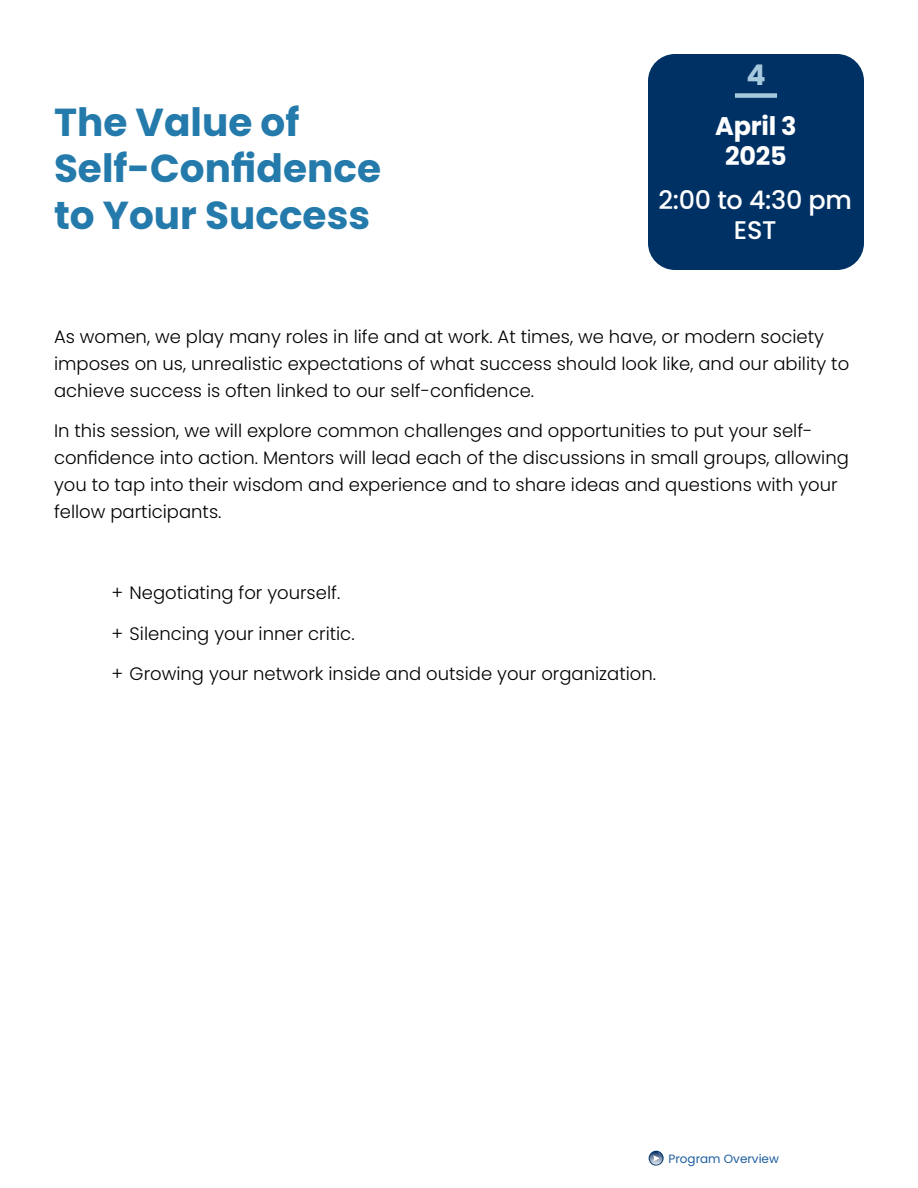
<style>
.page{position:relative;width:918px;height:1188px;background:#fff}
.page>*{position:absolute;margin:0;border:0;box-sizing:border-box;transform-origin:0 0}
.Session_title_for_page{font:700 39px/46.8px "Poppins";color:#247aab}
.t1{font:700 28.5px "Poppins";color:#a7c9de}
.block_time{font:500 25.5px/30px "Poppins";letter-spacing:-.01em;color:#fff;text-align:center}
.block_date{font:700 25.5px/30px "Poppins";letter-spacing:-.01em;color:#fff;text-align:center}
.session_copy{font:300 18px/27px "Poppins";color:#000}
.plus_take_away_bullets{font:300 18px "Poppins";color:#000}
.t2{font:12px "Poppins";color:#1f5e9d}
</style>
<div class="page">
<div style="left:648px;top:1150px;width:16px;height:16px;border:1px solid #fff;border-radius:50%"></div>
<svg style="left:648px;top:1151px;width:16px;height:15px"></svg>
<svg style="left:649px;top:1151px;width:14px;height:14px"></svg>
<div style="left:649px;top:1151px;width:14px;height:14px;border:1px solid #003165;border-radius:50%"></div>
<svg style="left:653px;top:1152px;width:9px;height:9px"></svg>
<div style="left:648px;top:54px;width:216px;height:216px;background:#003165;border-radius:27px"></div>
<div style="left:735px;top:93px;width:42px;height:5px;background:#a7c9de"></div>
<p class="Session_title_for_page" style="left:54px;top:99px;width:329px">The Value of<br>Self-Confidence to Your Success</p>
<p class="t1" style="left:746px;top:59px;width:21px">4</p>
<p class="block_date" style="left:715px;top:111px;width:83px">April 3<br>2025</p>
<p class="block_time" style="left:658px;top:185px;width:195px">2:00 to 4:30 pm<br>EST</p>
<p class="session_copy" style="left:54px;top:323px;width:797px">As women, we play many roles in life and at work. At times, we have, or modern society imposes on us, unrealistic expectations of what success should look like, and our ability to achieve success is often linked to our self-confidence.</p>
<p class="session_copy" style="left:54px;top:418px;width:796px">In this session, we will explore common challenges and opportunities to put your self&shy;confidence into action. Mentors will lead each of the discussions in small groups, allowing you to tap into their wisdom and experience and to share ideas and questions with your fellow participants.</p>
<p class="plus_take_away_bullets" style="left:112px;top:583px;width:230px">+ Negotiating for yourself.</p>
<p class="plus_take_away_bullets" style="left:112px;top:623px;width:245px">+ Silencing your inner critic.</p>
<p class="plus_take_away_bullets" style="left:112px;top:664px;width:546px">+ Growing your network inside and outside your organization.</p>
<p class="t2" style="left:669px;top:1152px;width:112px">Program Overview</p>
</div>
